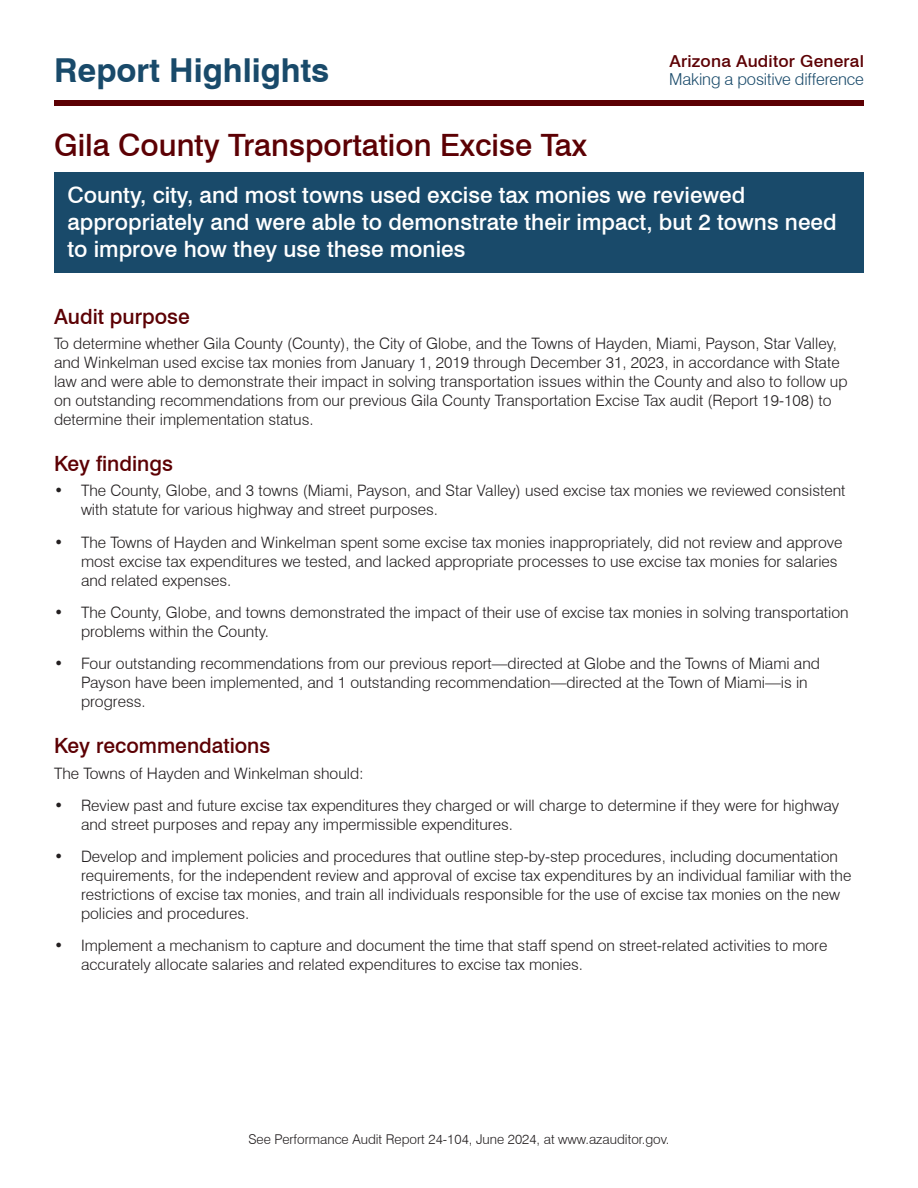
<style>
.page{position:relative;width:918px;height:1188px;background:#fff}
.page>*{position:absolute;margin:0;border:0;box-sizing:border-box;transform-origin:0 0}
.t1{font:700 33px "Swiss 721 BT";color:#194a6a}
.t2{font:500 30.75px "Swiss 721 BT";color:#5c0004}
.t3{font:500 22.5px/27px "Swiss 721 BT";color:#fff}
.t4{font:500 21px "Swiss 721 BT";color:#5c0004}
.t5{font:300 16.5px "Swiss 721 BT";letter-spacing:-.01em;color:#194a6a}
.t6{font:500 16.5px "Swiss 721 BT";letter-spacing:.01em;color:#5c0004;scale:1.05 1}
.t7{font:300 15.75px/18.9px "Swiss 721 BT";color:#231f20}
.t8{font:300 13.5px "Swiss 721 BT";color:#231f20}
.s1{font-weight:700}
</style>
<div class="page">
<div style="left:54px;top:100px;width:810px;height:6px;background:#5c0004"></div>
<div style="left:54px;top:173px;width:810px;height:100px;background:#194a6a"></div>
<h1 class="t1" style="left:54px;top:50px;width:277px">Report Highlights</h1>
<p class="t6" style="left:670px;top:51px;width:187px">Arizona Auditor General</p>
<p class="t5" style="left:669px;top:69px;width:196px">Making a positive difference</p>
<h2 class="t2" style="left:54px;top:127px;width:534px">Gila County Transportation Excise Tax</h2>
<h3 class="t3" style="left:68px;top:182px;width:771px">County, city, and most towns used excise tax monies we reviewed appropriately and were able to demonstrate their impact, but 2 towns need to improve how they use these monies</h3>
<h3 class="t4" style="left:54px;top:303px;width:137px">Audit purpose</h3>
<p class="t7" style="left:54px;top:334px;width:795px">To determine whether Gila County (County), the City of Globe, and the Towns of Hayden, Miami, Payson, Star Valley, and Winkelman used excise tax monies from January 1, 2019 through December 31, 2023, in accordance with State law and were able to demonstrate their impact in solving transportation issues within the County and also to follow up on outstanding recommendations from our previous Gila County Transportation Excise Tax audit (Report 19-108) to determine their implementation status.</p>
<h3 class="t4" style="left:54px;top:451px;width:120px">Key findings</h3>
<p class="t7" style="left:81px;top:481px;width:766px;text-indent:-27px"><span class="s1">•</span> The County, Globe, and 3 towns (Miami, Payson, and Star Valley) used excise tax monies we reviewed consistent with statute for various highway and street purposes.</p>
<p class="t7" style="left:81px;top:533px;width:763px;text-indent:-27px"><span class="s1">•</span> The Towns of Hayden and Winkelman spent some excise tax monies inappropriately, did not review and approve most excise tax expenditures we tested, and lacked appropriate processes to use excise tax monies for salaries and related expenses.</p>
<p class="t7" style="left:81px;top:603px;width:769px;text-indent:-27px"><span class="s1">•</span> The County, Globe, and towns demonstrated the impact of their use of excise tax monies in solving transportation problems within the County.</p>
<p class="t7" style="left:81px;top:654px;width:741px;text-indent:-27px"><span class="s1">•</span> Four outstanding recommendations from our previous report—directed at Globe and the Towns of Miami and<br>Payson have been implemented, and 1 outstanding recommendation—directed at the Town of Miami—is in progress.</p>
<h3 class="t4" style="left:54px;top:733px;width:218px">Key recommendations</h3>
<p class="t7" style="left:54px;top:763px;width:311px">The Towns of Hayden and Winkelman should:</p>
<p class="t7" style="left:81px;top:796px;width:760px;text-indent:-27px"><span class="s1">•</span> Review past and future excise tax expenditures they charged or will charge to determine if they were for highway and street purposes and repay any impermissible expenditures.</p>
<p class="t7" style="left:81px;top:847px;width:772px;text-indent:-27px"><span class="s1">•</span> Develop and implement policies and procedures that outline step-by-step procedures, including documentation requirements, for the independent review and approval of excise tax expenditures by an individual familiar with the restrictions of excise tax monies, and train all individuals responsible for the use of excise tax monies on the new policies and procedures.</p>
<p class="t7" style="left:81px;top:936px;width:748px;text-indent:-27px"><span class="s1">•</span> Implement a mechanism to capture and document the time that staff spend on street-related activities to more accurately allocate salaries and related expenditures to excise tax monies.</p>
<p class="t8" style="left:248px;top:1131px;width:423px">See Performance Audit Report 24-104, June 2024, at www.azauditor.gov.</p>
</div>
